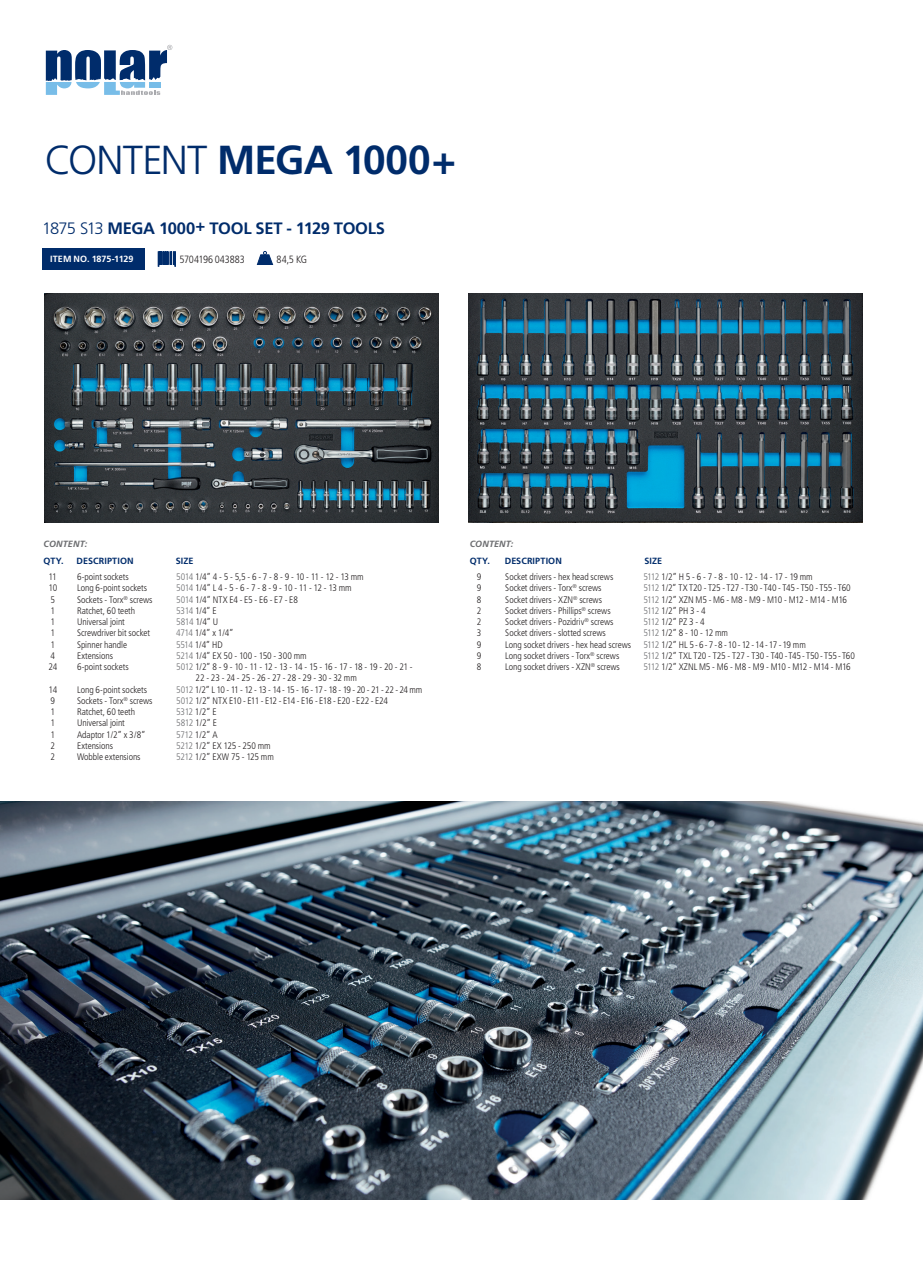
<style>
.page{position:relative;width:923px;height:1263px;background:#fff}
.page>*{position:absolute;margin:0;border:0;box-sizing:border-box;transform-origin:0 0}
.t1{font:700 40.5px "Frutiger";letter-spacing:-.02em;color:#002c6b}
.t2{font:700 16.5px "Frutiger";letter-spacing:-.015em;color:#002c6b}
.t3{font:300 condensed 10.5px "Frutiger";letter-spacing:-.005em;color:#231f20}
.t4{font:300 condensed 9.45px "Frutiger";letter-spacing:-.005em;color:#231f20}
.t5{font:300 condensed 9.45px/11.2px "Frutiger";letter-spacing:-.04em;color:#231f20}
.t6{font:300 condensed 9.45px "Frutiger";letter-spacing:-.06em;color:#231f20}
.t7{font:300 condensed 9.45px "Frutiger";letter-spacing:-.055em;color:#231f20}
.t8{font:300 condensed 9.45px "Frutiger";letter-spacing:-.025em;color:#231f20}
.t9{font:700 9px "Frutiger";letter-spacing:.01em;color:#002c6b}
.t10{font:italic 700 9px "Frutiger";letter-spacing:.01em;color:#6c6d70}
.t11{font:700 9px "Frutiger";color:#fff}
.s1{font-weight:300}
.s2{color:#6c6d70}
</style>
<div class="page">
<img style="left:45px;top:293px;width:393px;height:229px">
<img style="left:469px;top:293px;width:393px;height:229px">
<img style="left:0;top:801px;width:923px;height:398px">
<svg style="left:46px;top:45px;width:126px;height:50px"></svg>
<svg style="left:257px;top:251px;width:16px;height:14px"></svg>
<svg style="left:158px;top:252px;width:18px;height:14px"></svg>
<div style="left:42px;top:249px;width:102px;height:21px;background:#002c6b"></div>
<h1 class="t1" style="left:45px;top:136px;width:413px"><span class="s1">CONTENT</span> MEGA 1000+</h1>
<h2 class="t2" style="left:42px;top:218px;width:344px"><span class="s1">1875 S13</span> MEGA 1000+ TOOL SET - 1129 TOOLS</h2>
<p class="t11" style="left:50px;top:254px;width:85px">ITEM NO. 1875-1129</p>
<p class="t3" style="left:179px;top:253px;width:67px">5704196 043883</p>
<p class="t3" style="left:276px;top:253px;width:32px">84,5 KG</p>
<p class="t10" style="left:44px;top:538px;width:45px">CONTENT:</p>
<p class="t10" style="left:470px;top:538px;width:45px">CONTENT:</p>
<p class="t9" style="left:44px;top:555px;width:22px">QTY.</p>
<p class="t9" style="left:77px;top:555px;width:59px">DESCRIPTION</p>
<p class="t9" style="left:176px;top:555px;width:19px">SIZE</p>
<p class="t9" style="left:470px;top:555px;width:22px">QTY.</p>
<p class="t9" style="left:505px;top:555px;width:59px">DESCRIPTION</p>
<p class="t9" style="left:644px;top:555px;width:19px">SIZE</p>
<p class="t4" style="left:49px;top:571px;width:10px">11</p>
<p class="t4" style="left:77px;top:571px;width:53px">6-point sockets</p>
<p class="t5" style="left:176px;top:571px;width:189px"><span class="s2">5014</span> 1/4” 4 - 5 - 5,5 - 6 - 7 - 8 - 9 - 10 - 11 - 12 - 13 mm</p>
<p class="t4" style="left:49px;top:583px;width:10px">10</p>
<p class="t4" style="left:77px;top:583px;width:72px">Long 6-point sockets</p>
<p class="t5" style="left:176px;top:583px;width:177px"><span class="s2">5014</span> 1/4” L 4 - 5 - 6 - 7 - 8 - 9 - 10 - 11 - 12 - 13 mm</p>
<p class="t4" style="left:51px;top:594px;width:6px">5</p>
<p class="t4" style="left:77px;top:594px;width:77px">Sockets - Torx<sup>®</sup> screws</p>
<p class="t4" style="left:176px;top:594px;width:123px"><span class="s2">5014</span> 1/4” NTX E4 - E5 - E6 - E7 - E8</p>
<p class="t4" style="left:51px;top:605px;width:6px">1</p>
<p class="t4" style="left:77px;top:605px;width:60px">Ratchet, 60 teeth</p>
<p class="t4" style="left:176px;top:605px;width:42px"><span class="s2">5314</span> 1/4” E</p>
<p class="t4" style="left:51px;top:616px;width:6px">1</p>
<p class="t4" style="left:77px;top:616px;width:49px">Universal joint</p>
<p class="t4" style="left:176px;top:616px;width:44px"><span class="s2">5814</span> 1/4” U</p>
<p class="t4" style="left:51px;top:628px;width:6px">1</p>
<p class="t4" style="left:77px;top:628px;width:75px">Screwdriver bit socket</p>
<p class="t4" style="left:176px;top:628px;width:59px"><span class="s2">4714</span> 1/4” x 1/4”</p>
<p class="t4" style="left:51px;top:639px;width:6px">1</p>
<p class="t4" style="left:77px;top:639px;width:51px">Spinner handle</p>
<p class="t4" style="left:176px;top:639px;width:48px"><span class="s2">5514</span> 1/4” HD</p>
<p class="t4" style="left:51px;top:650px;width:6px">4</p>
<p class="t4" style="left:77px;top:650px;width:37px">Extensions</p>
<p class="t4" style="left:176px;top:650px;width:132px"><span class="s2">5214</span> 1/4” EX 50 - 100 - 150 - 300 mm</p>
<p class="t4" style="left:49px;top:661px;width:10px">24</p>
<p class="t4" style="left:77px;top:661px;width:53px">6-point sockets</p>
<p class="t5" style="left:196px;top:661px;width:218px;text-indent:-20px"><span class="s2">5012</span> 1/2” 8 - 9 - 10 - 11 - 12 - 13 - 14 - 15 - 16 - 17 - 18 - 19 - 20 - 21 -<br>22 - 23 - 24 - 25 - 26 - 27 - 28 - 29 - 30 - 32 mm</p>
<p class="t4" style="left:49px;top:684px;width:10px">14</p>
<p class="t4" style="left:77px;top:684px;width:72px">Long 6-point sockets</p>
<p class="t6" style="left:176px;top:684px;width:248px"><span class="s2">5012</span> 1/2” L 10 - 11 - 12 - 13 - 14 - 15 - 16 - 17 - 18 - 19 - 20 - 21 - 22 - 24 mm</p>
<p class="t4" style="left:51px;top:695px;width:6px">9</p>
<p class="t4" style="left:77px;top:695px;width:77px">Sockets - Torx<sup>®</sup> screws</p>
<p class="t5" style="left:176px;top:695px;width:213px"><span class="s2">5012</span> 1/2” NTX E10 - E11 - E12 - E14 - E16 - E18 - E20 - E22 - E24</p>
<p class="t4" style="left:51px;top:706px;width:6px">1</p>
<p class="t4" style="left:77px;top:706px;width:60px">Ratchet, 60 teeth</p>
<p class="t4" style="left:176px;top:706px;width:42px"><span class="s2">5312</span> 1/2” E</p>
<p class="t4" style="left:51px;top:718px;width:6px">1</p>
<p class="t4" style="left:77px;top:718px;width:49px">Universal joint</p>
<p class="t4" style="left:176px;top:718px;width:42px"><span class="s2">5812</span> 1/2” E</p>
<p class="t4" style="left:51px;top:729px;width:6px">1</p>
<p class="t4" style="left:77px;top:729px;width:70px">Adaptor 1/2” x 3/8”</p>
<p class="t4" style="left:176px;top:729px;width:43px"><span class="s2">5712</span> 1/2” A</p>
<p class="t4" style="left:51px;top:740px;width:6px">2</p>
<p class="t4" style="left:77px;top:740px;width:37px">Extensions</p>
<p class="t4" style="left:176px;top:740px;width:96px"><span class="s2">5212</span> 1/2” EX 125 - 250 mm</p>
<p class="t4" style="left:51px;top:751px;width:6px">2</p>
<p class="t4" style="left:77px;top:751px;width:65px">Wobble extensions</p>
<p class="t8" style="left:176px;top:751px;width:99px"><span class="s2">5212</span> 1/2” EXW 75 - 125 mm</p>
<p class="t4" style="left:477px;top:571px;width:6px">9</p>
<p class="t4" style="left:505px;top:571px;width:110px">Socket drivers - hex head screws</p>
<p class="t6" style="left:643px;top:571px;width:171px"><span class="s2">5112</span> 1/2” H 5 - 6 - 7 - 8 - 10 - 12 - 14 - 17 - 19 mm</p>
<p class="t4" style="left:477px;top:583px;width:6px">9</p>
<p class="t4" style="left:505px;top:583px;width:98px">Socket drivers - Torx<sup>®</sup> screws</p>
<p class="t4" style="left:643px;top:583px;width:209px"><span class="s2">5112</span> 1/2” TX T20 - T25 - T27 - T30 - T40 - T45 - T50 - T55 - T60</p>
<p class="t4" style="left:477px;top:594px;width:6px">8</p>
<p class="t4" style="left:505px;top:594px;width:98px">Socket drivers - XZN<sup>®</sup> screws</p>
<p class="t5" style="left:643px;top:594px;width:205px"><span class="s2">5112</span> 1/2” XZN M5 - M6 - M8 - M9 - M10 - M12 - M14 - M16</p>
<p class="t4" style="left:477px;top:605px;width:6px">2</p>
<p class="t4" style="left:505px;top:605px;width:107px">Socket drivers - Phillips<sup>®</sup> screws</p>
<p class="t4" style="left:643px;top:605px;width:64px"><span class="s2">5112</span> 1/2” PH 3 - 4</p>
<p class="t4" style="left:477px;top:616px;width:6px">2</p>
<p class="t4" style="left:505px;top:616px;width:110px">Socket drivers - Pozidriv<sup>®</sup> screws</p>
<p class="t4" style="left:643px;top:616px;width:63px"><span class="s2">5112</span> 1/2” PZ 3 - 4</p>
<p class="t4" style="left:477px;top:628px;width:6px">3</p>
<p class="t4" style="left:505px;top:628px;width:102px">Socket drivers - slotted screws</p>
<p class="t6" style="left:643px;top:628px;width:86px"><span class="s2">5112</span> 1/2” 8 - 10 - 12 mm</p>
<p class="t4" style="left:477px;top:639px;width:6px">9</p>
<p class="t4" style="left:505px;top:639px;width:127px">Long socket drivers - hex head screws</p>
<p class="t7" style="left:643px;top:639px;width:164px"><span class="s2">5112</span> 1/2” HL 5 - 6 - 7 - 8 - 10 - 12 - 14 - 17 - 19 mm</p>
<p class="t4" style="left:477px;top:650px;width:6px">9</p>
<p class="t4" style="left:505px;top:650px;width:116px">Long socket drivers - Torx<sup>®</sup> screws</p>
<p class="t4" style="left:643px;top:650px;width:213px"><span class="s2">5112</span> 1/2” TXL T20 - T25 - T27 - T30 - T40 - T45 - T50 - T55 - T60</p>
<p class="t4" style="left:477px;top:661px;width:6px">8</p>
<p class="t4" style="left:505px;top:661px;width:116px">Long socket drivers - XZN<sup>®</sup> screws</p>
<p class="t5" style="left:643px;top:661px;width:209px"><span class="s2">5112</span> 1/2” XZNL M5 - M6 - M8 - M9 - M10 - M12 - M14 - M16</p>
</div>
